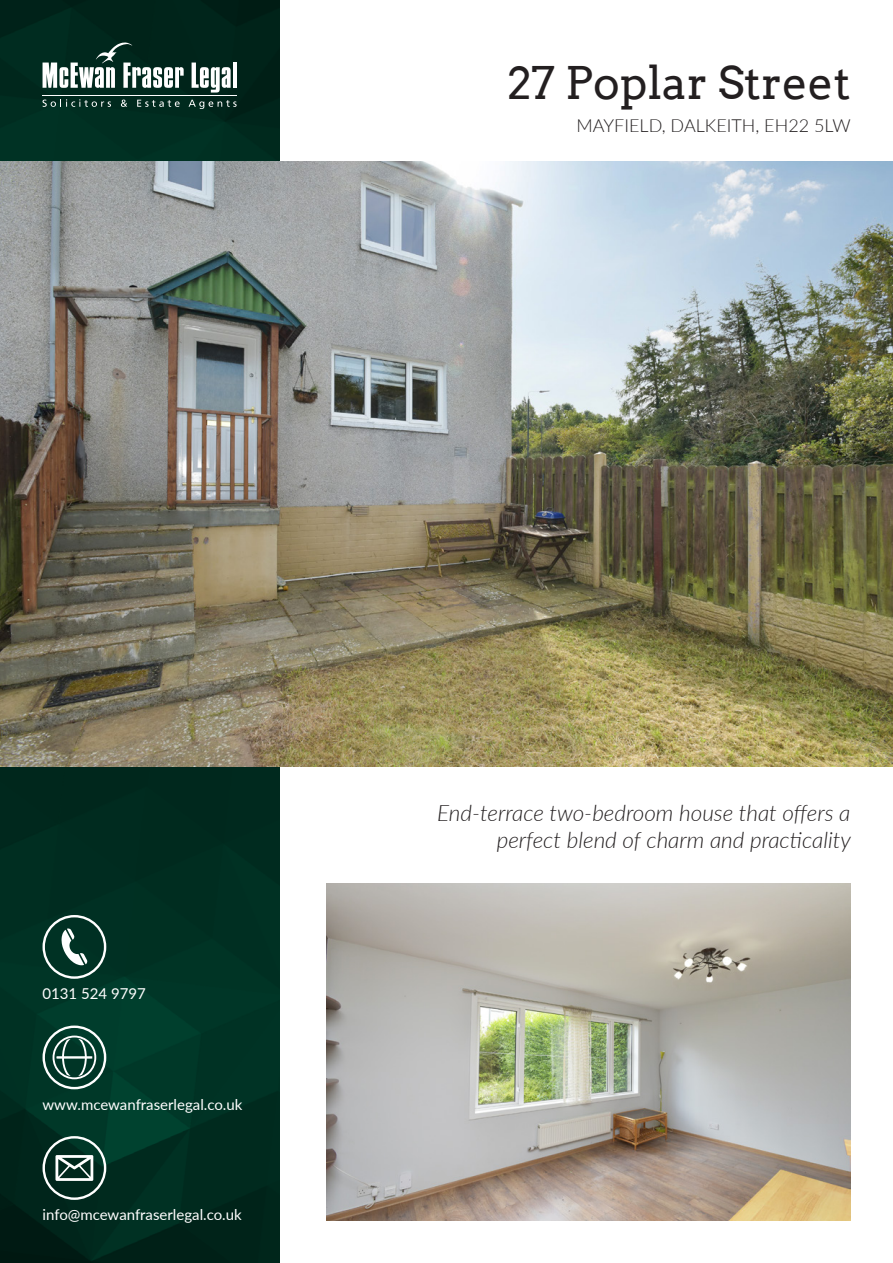
<style>
.page{position:relative;width:893px;height:1263px;background:#fff}
.page>*{position:absolute;margin:0;border:0;box-sizing:border-box;transform-origin:0 0}
.t1{font:45px "Arvo";color:#231f20}
.t2{font:italic 300 22.5px/27px "Lato";color:#231f20;text-align:right}
.t3{font:300 18px "Lato";color:#231f20}
.t4{font:15px "Lato";color:#fff}
</style>
<div class="page">
<img style="left:0;top:0;width:279px;height:1263px">
<img style="left:0;top:162px;width:893px;height:605px">
<svg style="left:43px;top:43px;width:141px;height:45px"></svg>
<svg style="left:192px;top:63px;width:39px;height:30px"></svg>
<hr style="left:233px;top:63px;width:4px;height:25px;background:#fff">
<hr style="left:43px;top:95px;width:194px;height:1px;background:#fff">
<svg style="left:43px;top:99px;width:68px;height:8px"></svg>
<svg style="left:121px;top:100px;width:6px;height:7px"></svg>
<svg style="left:137px;top:100px;width:43px;height:7px"></svg>
<svg style="left:189px;top:100px;width:48px;height:9px"></svg>
<img style="left:326px;top:883px;width:524px;height:337px">
<svg style="left:43px;top:915px;width:63px;height:64px;background:#335a4f"></svg>
<svg style="left:43px;top:1025px;width:63px;height:64px;background:#3a6559"></svg>
<svg style="left:43px;top:1136px;width:63px;height:64px;background:#3a5b52"></svg>
<h1 class="t1" style="left:507px;top:55px;width:345px">27 Poplar Street</h1>
<p class="t3" style="left:577px;top:113px;width:276px">MAYFIELD, DALKEITH, EH22 5LW</p>
<p class="t4" style="left:43px;top:983px;width:105px">0131 524 9797</p>
<p class="t4" style="left:43px;top:1094px;width:201px">www.mcewanfraserlegal.co.uk</p>
<p class="t4" style="left:43px;top:1204px;width:201px">info@mcewanfraserlegal.co.uk</p>
<p class="t2" style="left:437px;top:798px;width:415px">End-terrace two-bedroom house that offers a perfect blend of charm and practicality</p>
</div>
